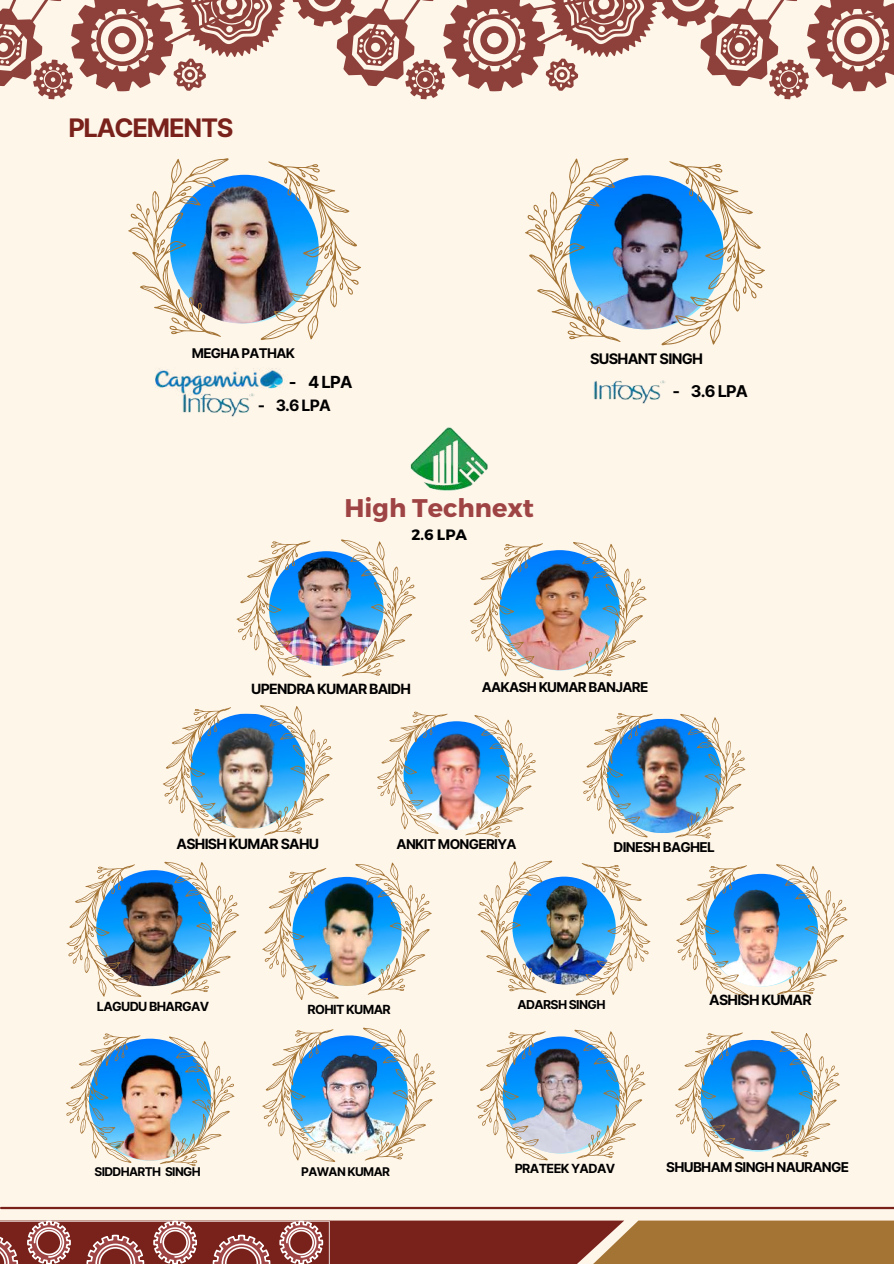
<style>
.page{position:relative;width:894px;height:1264px;background:#fff}
.page>*{position:absolute;margin:0;border:0;box-sizing:border-box;transform-origin:0 0}
.t1{font:700 25.5px "Montserrat";color:#9f4444}
.t2{font:700 25.5px "Inter";letter-spacing:-.05em;color:#79211b}
.t3{font:700 16.65px "Inter";color:#000}
.t4{font:700 16.2px "Inter";color:#000}
.t5{font:700 15.75px "Inter";color:#000}
.t6{font:700 15px "Montserrat";color:#000}
.t7{font:700 14.55px "Inter";letter-spacing:-.05em;color:#000}
.t8{font:700 14.1px "Inter";letter-spacing:-.05em;color:#000}
.t9{font:700 13.5px "Inter";letter-spacing:-.05em;color:#000}
.t10{font:700 13.35px "Inter";letter-spacing:-.05em;color:#000}
.t11{font:700 12.6px "Inter";letter-spacing:-.05em;color:#000}
.t12{font:700 12.3px "Inter";letter-spacing:-.05em;color:#000}
.t13{font:700 12px "Inter";letter-spacing:-.05em;color:#000}
</style>
<div class="page">
<div style="left:0;top:0;width:893px;height:1263px;background:#fff6ea"></div>
<img style="left:476px;top:1044px;width:170px;height:117px">
<img style="left:675px;top:1045px;width:165px;height:114px">
<hr style="left:1px;top:1206px;width:892px;height:3px;background:#79211b">
<svg style="left:0;top:1220px;width:893px;height:43px;background:#96533c"></svg>
<img style="left:477px;top:880px;width:169px;height:164px">
<svg style="left:0;top:0;width:893px;height:100px"></svg>
<img style="left:37px;top:1046px;width:195px;height:164px">
<img style="left:377px;top:729px;width:177px;height:151px">
<img style="left:163px;top:709px;width:170px;height:107px">
<svg style="left:232px;top:1046px;width:234px;height:164px"></svg>
<svg style="left:66px;top:812px;width:203px;height:234px"></svg>
<svg style="left:646px;top:864px;width:202px;height:181px"></svg>
<img style="left:554px;top:714px;width:219px;height:170px">
<svg style="left:232px;top:816px;width:230px;height:230px"></svg>
<img style="left:205px;top:539px;width:234px;height:190px">
<svg style="left:439px;top:542px;width:238px;height:187px"></svg>
<img style="left:410px;top:427px;width:78px;height:64px">
<img style="left:183px;top:406px;width:67px;height:11px">
<svg style="left:87px;top:92px;width:314px;height:314px"></svg>
<svg style="left:482px;top:89px;width:324px;height:315px"></svg>
<h1 class="t2" style="left:68px;top:112px;width:167px">PLACEMENTS</h1>
<p class="t10" style="left:192px;top:345px;width:105px">MEGHA PATHAK</p>
<p class="t3" style="left:289px;top:372px;width:65px">- 4LPA</p>
<p class="t5" style="left:257px;top:396px;width:75px">- 3.6 LPA</p>
<h1 class="t1" style="left:344px;top:491px;width:191px">High Technext</h1>
<p class="t6" style="left:411px;top:524px;width:57px">2.6 LPA</p>
<p class="t7" style="left:590px;top:349px;width:114px">SUSHANT SINGH</p>
<p class="t4" style="left:672px;top:382px;width:77px">- 3.6 LPA</p>
<p class="t8" style="left:251px;top:680px;width:161px">UPENDRA KUMAR BAIDH</p>
<p class="t9" style="left:481px;top:678px;width:168px">AAKASH KUMAR BANJARE</p>
<p class="t8" style="left:176px;top:835px;width:144px">ASHISH KUMAR SAHU</p>
<p class="t9" style="left:396px;top:835px;width:121px">ANKIT MONGERIYA</p>
<p class="t9" style="left:613px;top:838px;width:103px">DINESH BAGHEL</p>
<p class="t11" style="left:97px;top:999px;width:114px">LAGUDU BHARGAV</p>
<p class="t13" style="left:94px;top:1164px;width:108px">SIDDHARTH SINGH</p>
<p class="t11" style="left:307px;top:1001px;width:85px">ROHIT KUMAR</p>
<p class="t13" style="left:301px;top:1164px;width:90px">PAWAN KUMAR</p>
<p class="t12" style="left:517px;top:997px;width:89px">ADARSH SINGH</p>
<p class="t8" style="left:709px;top:991px;width:104px">ASHISH KUMAR</p>
<p class="t11" style="left:514px;top:1161px;width:102px">PRATEEK YADAV</p>
<p class="t9" style="left:666px;top:1159px;width:184px">SHUBHAM SINGH NAURANGE</p>
</div>
